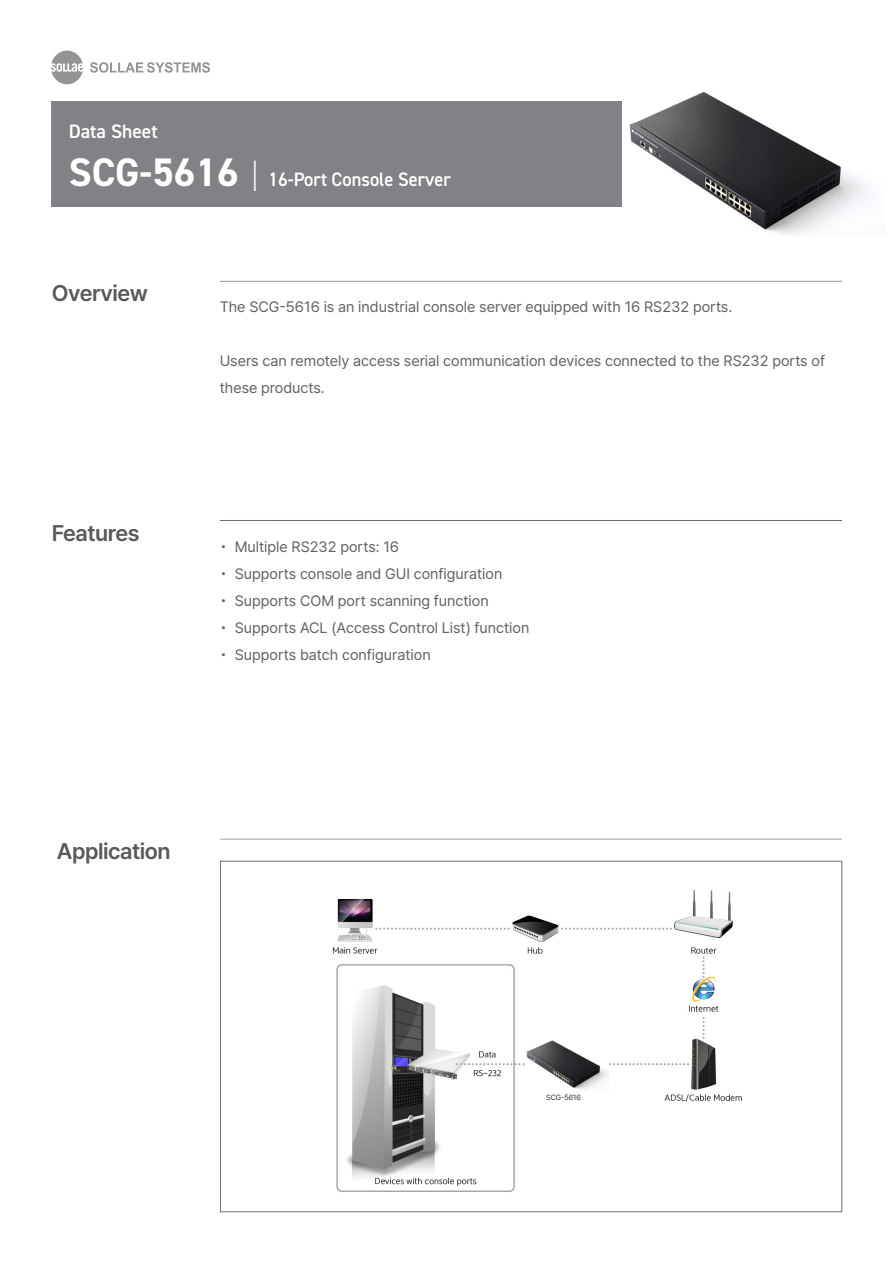
<style>
.page{position:relative;width:893px;height:1263px;background:#fff}
.page>*{position:absolute;margin:0;border:0;box-sizing:border-box;transform-origin:0 0}
.spec{font:600 22.5px "Pretendard";letter-spacing:-.02em;color:#57595a}
.spec-2{font:600 19.5px "DIN2014";color:#fff;scale:.95 1}
.spec-3{font:600 19.5px "DIN2014";color:#fff}
.spec-4{font:15px "Pretendard";color:#636366}
.spec-5{font:300 7.5px "Pretendard";color:#000}
.s1{font-weight:700;font-size:39.9px}
</style>
<div class="page">
<img style="left:332px;top:890px;width:410px;height:302px">
<img style="left:526px;top:1038px;width:83px;height:52px">
<div style="left:51px;top:102px;width:570px;height:105px;background:#808285"></div>
<div style="left:253px;top:160px;width:5px;height:22px;background:#fff;opacity:.75"></div>
<div style="left:253px;top:169px;width:5px;height:24px;background:#f9a51b;opacity:.75"></div>
<hr style="left:220px;top:280px;width:617px;height:3px;background:#fff;opacity:.75">
<hr style="left:223px;top:280px;width:621px;height:3px;background:#f9a51b;opacity:.75">
<hr style="left:219px;top:519px;width:619px;height:3px;background:#fff;opacity:.75">
<hr style="left:223px;top:519px;width:621px;height:3px;background:#f9a51b;opacity:.75">
<svg style="left:90px;top:62px;width:120px;height:11px"></svg>
<svg style="left:51px;top:51px;width:32px;height:33px"></svg>
<hr style="left:219px;top:838px;width:619px;height:3px;background:#fff;opacity:.75">
<hr style="left:223px;top:838px;width:621px;height:3px;background:#f9a51b;opacity:.75">
<div style="left:546px;top:1093px;width:53px;height:11px;background:#fff"></div>
<img style="left:629px;top:91px;width:238px;height:144px">
<p class="spec-3" style="left:69px;top:119px;width:90px">Data Sheet</p>
<p class="spec-2" style="left:69px;top:167px;width:404px"><span class="s1">SCG-5616</span> 16-Port Console Server</p>
<p class="spec" style="left:52px;top:277px;width:97px">Overview</p>
<p class="spec" style="left:52px;top:516px;width:89px">Features</p>
<p class="spec-4" style="left:220px;top:296px;width:514px">The SCG-5616 is an industrial console server equipped with 16 RS232 ports.</p>
<p class="spec-4" style="left:220px;top:350px;width:607px">Users can remotely access serial communication devices connected to the RS232 ports of</p>
<p class="spec-4" style="left:220px;top:377px;width:106px">these products.</p>
<p class="spec-4" style="left:220px;top:536px;width:181px">• Multiple RS232 ports: 16</p>
<p class="spec-4" style="left:220px;top:563px;width:284px">• Supports console and GUI configuration</p>
<p class="spec-4" style="left:220px;top:590px;width:271px">• Supports COM port scanning function</p>
<p class="spec-4" style="left:220px;top:617px;width:311px">• Supports ACL (Access Control List) function</p>
<p class="spec-4" style="left:220px;top:644px;width:212px">• Supports batch configuration</p>
<p class="spec" style="left:57px;top:835px;width:115px">Application</p>
<p class="spec-5" style="left:546px;top:1092px;width:36px">SCG-5616</p>
</div>
